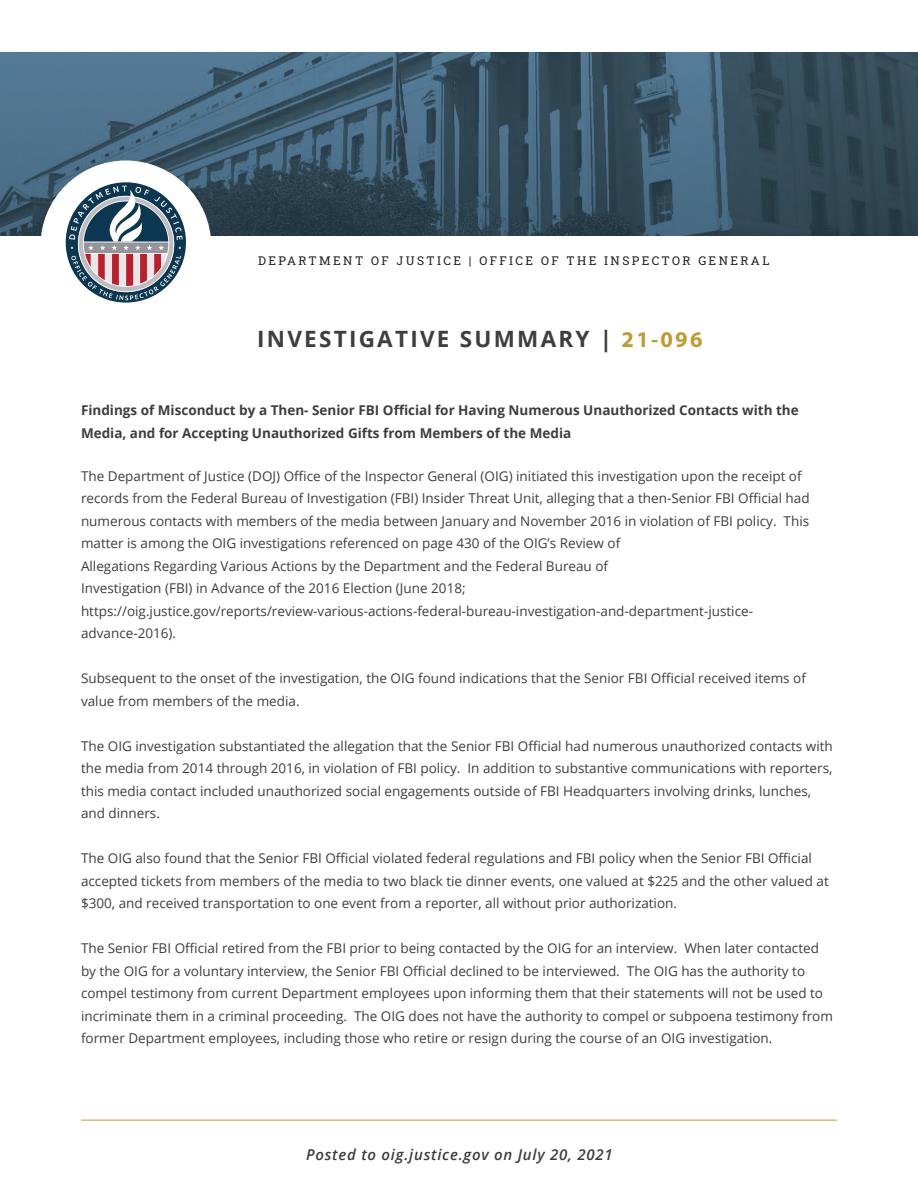
<style>
.page{position:relative;width:918px;height:1188px;background:#fff}
.page>*{position:absolute;margin:0;border:0;box-sizing:border-box;transform-origin:0 0}
.t1{font:700 22.5px "Open Sans";letter-spacing:.1em;color:#3e3e3f}
.t2{font:italic 600 15px "Open Sans";letter-spacing:.05em;color:#3e3e3f}
.t3{font:13.5px/22.5px "Open Sans";color:#3e3e3f}
.t4{font:700 13.5px/22.5px "Open Sans";color:#3e3e3f}
.t5{font:12px "Roboto Slab";letter-spacing:.2em;color:#231f20}
.s1{font-family:"Myriad Pro";color:#c09b31}
</style>
<div class="page">
<img style="left:0;top:52px;width:918px;height:183px">
<div style="left:40px;top:161px;width:171px;height:170px;background:#fff;border-radius:50%"></div>
<svg style="left:66px;top:182px;width:120px;height:121px"></svg>
<hr style="left:81px;top:1120px;width:756px;height:1px;background:#c09b31">
<p class="t5" style="left:258px;top:252px;width:513px">DEPARTMENT OF JUSTICE | OFFICE OF THE INSPECTOR GENERAL</p>
<h1 class="t1" style="left:257px;top:323px;width:447px">INVESTIGATIVE SUMMARY | <span class="s1">21-096</span></h1>
<h1 class="t4" style="left:81px;top:399px;width:719px">Findings of Misconduct by a Then- Senior FBI Official for Having Numerous Unauthorized Contacts with the<br>Media, and for Accepting Unauthorized Gifts from Members of the Media</h1>
<p class="t3" style="left:81px;top:464px;width:730px">The Department of Justice (DOJ) Office of the Inspector General (OIG) initiated this investigation upon the receipt of records from the Federal Bureau of Investigation (FBI) Insider Threat Unit, alleging that a then-Senior FBI Official had numerous contacts with members of the media between January and November 2016 in violation of FBI policy. This matter is among the OIG investigations referenced on page 430 of the OIG’s Review of<br>Allegations Regarding Various Actions by the Department and the Federal Bureau of<br>Investigation (FBI) in Advance of the 2016 Election (June 2018; https://oig.justice.gov/reports/review-various-actions-federal-bureau-investigation-and-department-justice&shy;advance-2016).</p>
<p class="t3" style="left:81px;top:667px;width:726px">Subsequent to the onset of the investigation, the OIG found indications that the Senior FBI Official received items of value from members of the media.</p>
<p class="t3" style="left:81px;top:734px;width:753px">The OIG investigation substantiated the allegation that the Senior FBI Official had numerous unauthorized contacts with the media from 2014 through 2016, in violation of FBI policy. In addition to substantive communications with reporters, this media contact included unauthorized social engagements outside of FBI Headquarters involving drinks, lunches, and dinners.</p>
<p class="t3" style="left:81px;top:847px;width:749px">The OIG also found that the Senior FBI Official violated federal regulations and FBI policy when the Senior FBI Official accepted tickets from members of the media to two black tie dinner events, one valued at $225 and the other valued at $300, and received transportation to one event from a reporter, all without prior authorization.</p>
<p class="t3" style="left:81px;top:937px;width:753px">The Senior FBI Official retired from the FBI prior to being contacted by the OIG for an interview. When later contacted by the OIG for a voluntary interview, the Senior FBI Official declined to be interviewed. The OIG has the authority to compel testimony from current Department employees upon informing them that their statements will not be used to incriminate them in a criminal proceeding. The OIG does not have the authority to compel or subpoena testimony from former Department employees, including those who retire or resign during the course of an OIG investigation.</p>
<p class="t2" style="left:306px;top:1144px;width:308px">Posted to oig.justice.gov on July 20, 2021</p>
</div>
